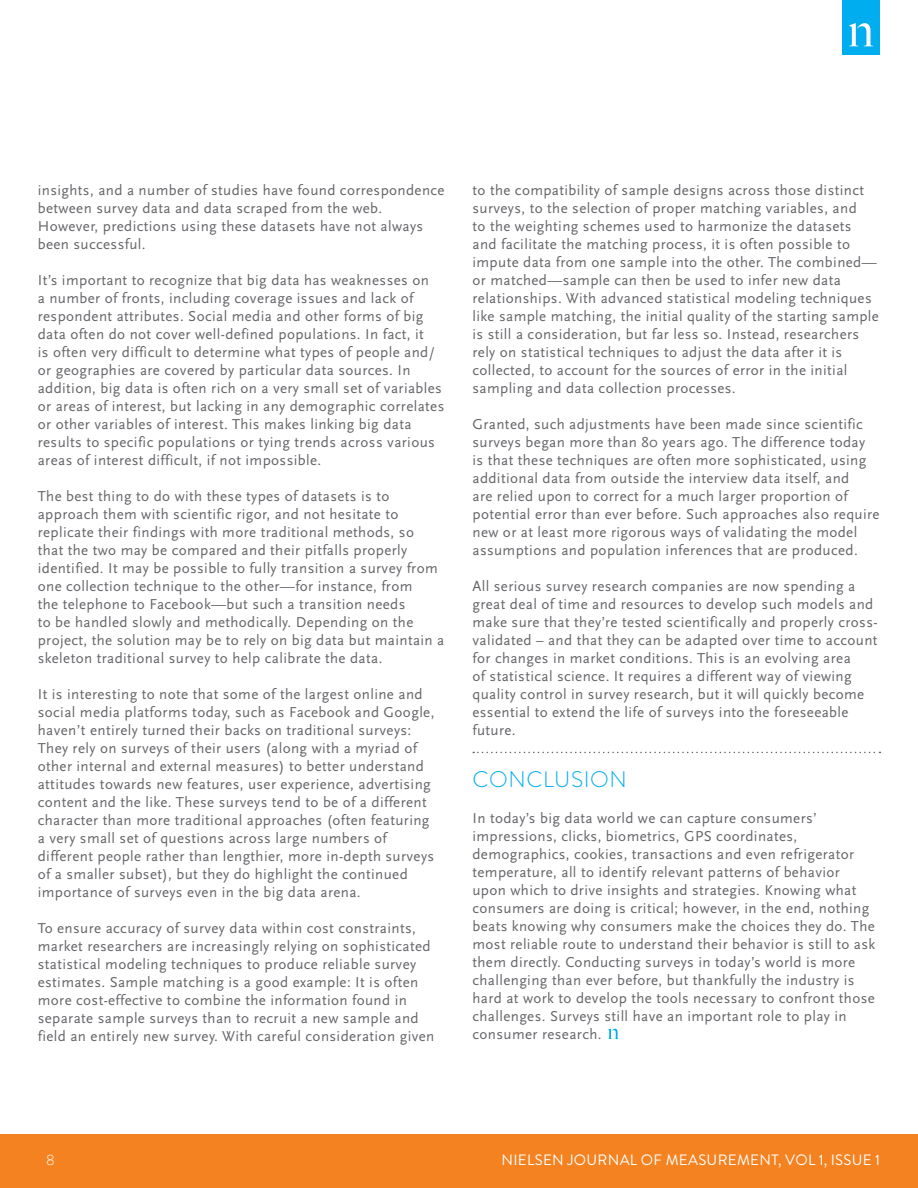
<style>
.page{position:relative;width:918px;height:1188px;background:#fff}
.page>*{position:absolute;margin:0;border:0;box-sizing:border-box;transform-origin:0 0}
.t1{font:300 22.5px "Brandon Grotesque";letter-spacing:.025em;color:#00aeef}
.t2{font:15px/18px "Scala Sans OT";letter-spacing:.025em;color:#65656a}
.t3{font:15px "Brandon Grotesque";letter-spacing:.02em;color:#fff}
.t4{font:300 15px "Brandon Grotesque";color:#fff}
</style>
<div class="page">
<div style="left:0;top:1134px;width:918px;height:54px;background:#f58220"></div>
<div style="left:842px;top:0;width:38px;height:54px;background:#00aeef"></div>
<svg style="left:849px;top:23px;width:24px;height:23px"></svg>
<svg style="left:473px;top:752px;width:407px;height:1px"></svg>
<svg style="left:608px;top:1029px;width:11px;height:10px"></svg>
<p class="t2" style="left:38px;top:181px;width:408px">insights, and a number of studies have found correspondence between survey data and data scraped from the web.<br>However, predictions using these datasets have not always been successful.</p>
<p class="t2" style="left:38px;top:271px;width:408px">It’s important to recognize that big data has weaknesses on<br>a number of fronts, including coverage issues and lack of respondent attributes. Social media and other forms of big data often do not cover well-defined populations. In fact, it<br>is often very difficult to determine what types of people and/ or geographies are covered by particular data sources. In addition, big data is often rich on a very small set of variables or areas of interest, but lacking in any demographic correlates or other variables of interest. This makes linking big data results to specific populations or tying trends across various areas of interest difficult, if not impossible.</p>
<p class="t2" style="left:38px;top:487px;width:408px">The best thing to do with these types of datasets is to approach them with scientific rigor, and not hesitate to replicate their findings with more traditional methods, so<br>that the two may be compared and their pitfalls properly identified. It may be possible to fully transition a survey from one collection technique to the other—for instance, from<br>the telephone to Facebook—but such a transition needs<br>to be handled slowly and methodically. Depending on the project, the solution may be to rely on big data but maintain a skeleton traditional survey to help calibrate the data.</p>
<p class="t2" style="left:38px;top:685px;width:398px">It is interesting to note that some of the largest online and social media platforms today, such as Facebook and Google, haven’t entirely turned their backs on traditional surveys:<br>They rely on surveys of their users (along with a myriad of other internal and external measures) to better understand attitudes towards new features, user experience, advertising content and the like. These surveys tend to be of a different character than more traditional approaches (often featuring a very small set of questions across large numbers of different people rather than lengthier, more in-depth surveys of a smaller subset), but they do highlight the continued importance of surveys even in the big data arena.</p>
<p class="t2" style="left:38px;top:919px;width:398px">To ensure accuracy of survey data within cost constraints, market researchers are increasingly relying on sophisticated statistical modeling techniques to produce reliable survey estimates. Sample matching is a good example: It is often more cost-effective to combine the information found in separate sample surveys than to recruit a new sample and field an entirely new survey. With careful consideration given</p>
<p class="t2" style="left:472px;top:181px;width:408px">to the compatibility of sample designs across those distinct surveys, to the selection of proper matching variables, and<br>to the weighting schemes used to harmonize the datasets and facilitate the matching process, it is often possible to impute data from one sample into the other. The combined— or matched—sample can then be used to infer new data relationships. With advanced statistical modeling techniques like sample matching, the initial quality of the starting sample is still a consideration, but far less so. Instead, researchers rely on statistical techniques to adjust the data after it is collected, to account for the sources of error in the initial sampling and data collection processes.</p>
<p class="t2" style="left:472px;top:415px;width:409px">Granted, such adjustments have been made since scientific surveys began more than 80 years ago. The difference today is that these techniques are often more sophisticated, using additional data from outside the interview data itself, and<br>are relied upon to correct for a much larger proportion of potential error than ever before. Such approaches also require new or at least more rigorous ways of validating the model assumptions and population inferences that are produced.</p>
<p class="t2" style="left:472px;top:577px;width:407px">All serious survey research companies are now spending a great deal of time and resources to develop such models and make sure that they’re tested scientifically and properly cross&shy;validated – and that they can be adapted over time to account for changes in market conditions. This is an evolving area<br>of statistical science. It requires a different way of viewing quality control in survey research, but it will quickly become essential to extend the life of surveys into the foreseeable future.</p>
<h1 class="t1" style="left:472px;top:764px;width:136px">CONCLUSION</h1>
<p class="t2" style="left:472px;top:809px;width:404px">In today’s big data world we can capture consumers’ impressions, clicks, biometrics, GPS coordinates, demographics, cookies, transactions and even refrigerator temperature, all to identify relevant patterns of behavior upon which to drive insights and strategies. Knowing what consumers are doing is critical; however, in the end, nothing beats knowing why consumers make the choices they do. The most reliable route to understand their behavior is still to ask them directly. Conducting surveys in today’s world is more challenging than ever before, but thankfully the industry is hard at work to develop the tools necessary to confront those challenges. Surveys still have an important role to play in consumer research.</p>
<p class="t4" style="left:46px;top:1150px;width:10px">8</p>
<p class="t3" style="left:502px;top:1150px;width:380px">NIELSEN JOURNAL OF MEASUREMENT, VOL 1, ISSUE 1</p>
</div>
